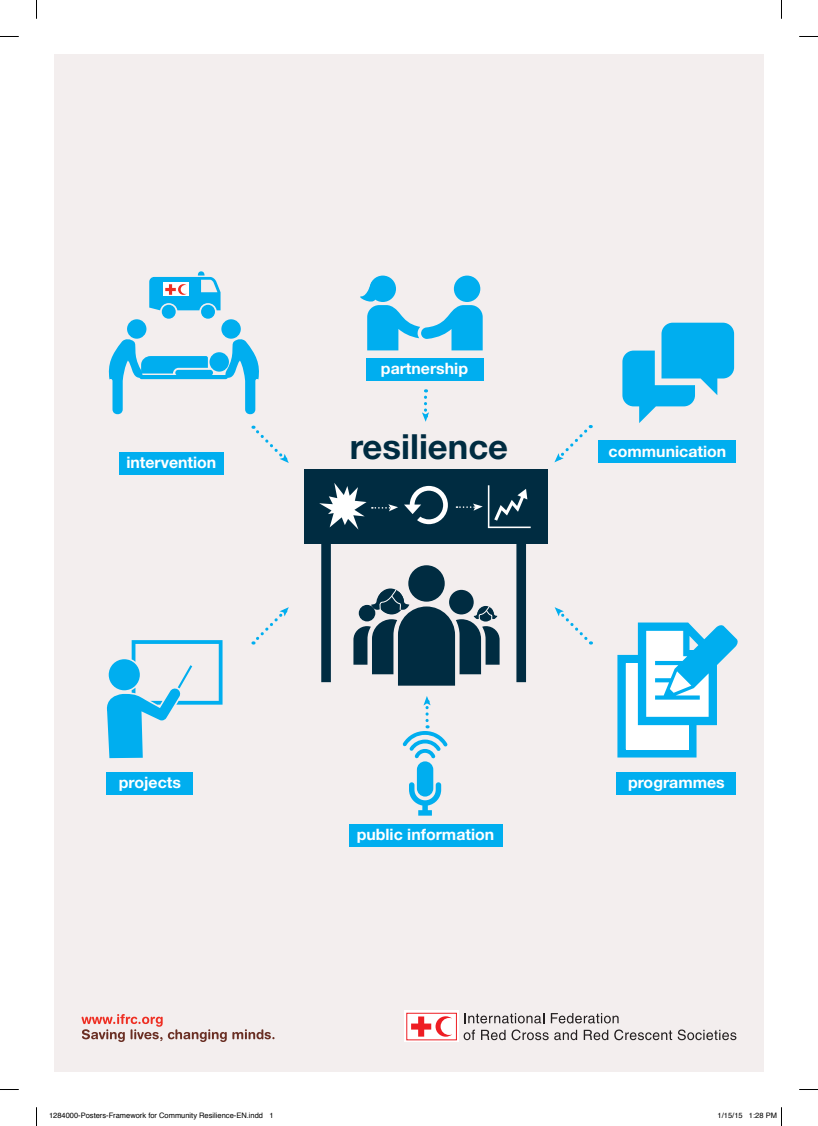
<style>
.page{position:relative;width:818px;height:1126px;background:#fff}
.page>*{position:absolute;margin:0;border:0;box-sizing:border-box;transform-origin:0 0}
.t1{font:700 34.62px "Helvetica Neue LT Std";color:#002c41}
.t2{font:700 15.88px "Helvetica Neue LT Std";color:#fff}
.t3{font:700 15.75px "Helvetica Neue LT Std";color:#fff}
.t4{font:7.5px "Helvetica";color:#000}
</style>
<div class="page">
<div style="left:54px;top:54px;width:709px;height:1017px;background:#f3eeee"></div>
<svg style="left:106px;top:640px;width:116px;height:118px"></svg>
<svg style="left:622px;top:322px;width:111px;height:101px"></svg>
<div style="left:304px;top:469px;width:242px;height:74px;background:#002c41"></div>
<svg style="left:404px;top:486px;width:43px;height:38px"></svg>
<div style="left:321px;top:534px;width:9px;height:148px;background:#002c41"></div>
<div style="left:516px;top:534px;width:9px;height:148px;background:#002c41"></div>
<svg style="left:319px;top:483px;width:79px;height:46px"></svg>
<svg style="left:456px;top:485px;width:74px;height:43px"></svg>
<div style="left:119px;top:452px;width:104px;height:22px;background:#00aeef"></div>
<div style="left:365px;top:358px;width:118px;height:22px;background:#00aeef"></div>
<div style="left:598px;top:440px;width:137px;height:23px;background:#00aeef"></div>
<div style="left:616px;top:771px;width:119px;height:23px;background:#00aeef"></div>
<div style="left:348px;top:824px;width:154px;height:22px;background:#00aeef"></div>
<div style="left:107px;top:771px;width:86px;height:23px;background:#00aeef"></div>
<svg style="left:554px;top:425px;width:37px;height:37px"></svg>
<svg style="left:402px;top:696px;width:45px;height:119px"></svg>
<svg style="left:422px;top:389px;width:7px;height:33px"></svg>
<svg style="left:554px;top:607px;width:37px;height:37px"></svg>
<svg style="left:253px;top:425px;width:35px;height:38px"></svg>
<svg style="left:253px;top:607px;width:35px;height:37px"></svg>
<div style="left:127px;top:319px;width:19px;height:19px;background:#00aeef;border-radius:50%"></div>
<div style="left:175px;top:370px;width:38px;height:5px;background:#00aeef;border-radius:3px"></div>
<svg style="left:108px;top:338px;width:100px;height:77px"></svg>
<div style="left:209px;top:352px;width:20px;height:19px;background:#00aeef;border-radius:50%"></div>
<hr style="left:141px;top:375px;width:85px;height:4px;background:#00aeef">
<div style="left:221px;top:319px;width:20px;height:19px;background:#00aeef;border-radius:50%"></div>
<svg style="left:223px;top:338px;width:36px;height:77px"></svg>
<svg style="left:149px;top:271px;width:71px;height:47px"></svg>
<svg style="left:360px;top:275px;width:122px;height:75px"></svg>
<svg style="left:353px;top:565px;width:146px;height:120px"></svg>
<svg style="left:81px;top:1014px;width:81px;height:27px"></svg>
<svg style="left:168px;top:1029px;width:58px;height:12px"></svg>
<svg style="left:232px;top:1029px;width:42px;height:10px"></svg>
<svg style="left:464px;top:1013px;width:78px;height:10px"></svg>
<svg style="left:550px;top:1013px;width:68px;height:10px"></svg>
<svg style="left:463px;top:1029px;width:11px;height:11px"></svg>
<svg style="left:481px;top:1029px;width:24px;height:11px"></svg>
<svg style="left:511px;top:1029px;width:37px;height:11px"></svg>
<svg style="left:554px;top:1030px;width:22px;height:10px"></svg>
<svg style="left:583px;top:1029px;width:25px;height:11px"></svg>
<svg style="left:614px;top:1029px;width:57px;height:11px"></svg>
<svg style="left:677px;top:1029px;width:59px;height:11px"></svg>
<div style="left:404px;top:1010px;width:54px;height:31px;background:#fff"></div>
<svg style="left:411px;top:1016px;width:41px;height:20px"></svg>
<div style="left:406px;top:1012px;width:50px;height:28px;border:1px solid #ee1d23"></div>
<svg style="left:617px;top:622px;width:121px;height:135px"></svg>
<svg style="left:0;top:36px;width:19px;height:1px"></svg>
<svg style="left:799px;top:36px;width:18px;height:1px"></svg>
<svg style="left:0;top:1089px;width:19px;height:1px"></svg>
<svg style="left:799px;top:1089px;width:18px;height:1px"></svg>
<svg style="left:36px;top:0;width:1px;height:19px"></svg>
<svg style="left:36px;top:1107px;width:1px;height:18px"></svg>
<p class="t2" style="left:126px;top:452px;width:91px">intervention</p>
<p class="t3" style="left:119px;top:772px;width:64px">projects</p>
<p class="t3" style="left:381px;top:358px;width:89px">partnership</p>
<p class="t1" style="left:349px;top:425px;width:160px">resilience</p>
<p class="t3" style="left:608px;top:441px;width:119px">communication</p>
<p class="t3" style="left:356px;top:824px;width:139px">public information</p>
<p class="t3" style="left:627px;top:772px;width:98px">programmes</p>
<p class="t4" style="left:49px;top:1109px;width:226px">1284000-Posters-Framework for Community Resilience-EN.indd 1</p>
<p class="t4" style="left:717px;top:1109px;width:61px">1/15/15 1:28 PM</p>
</div>
